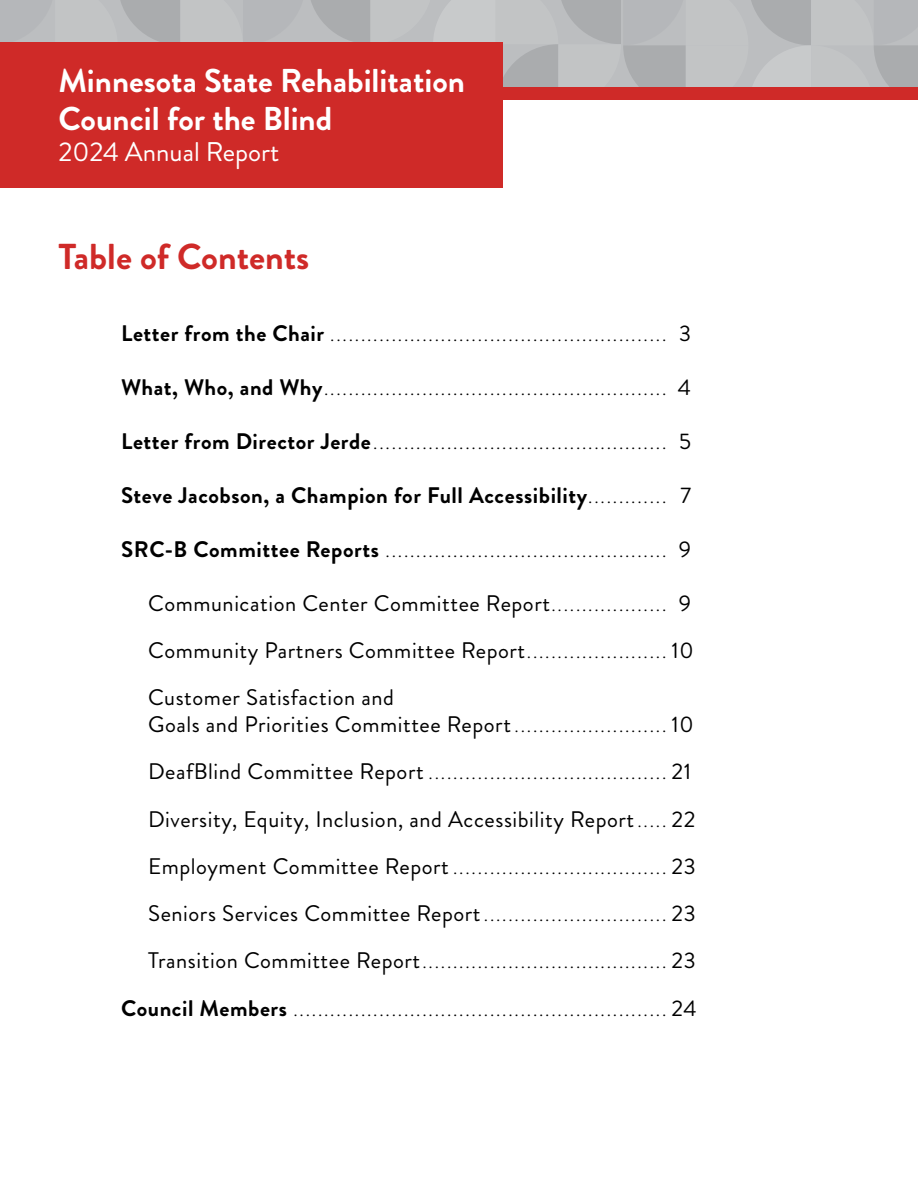
<style>
.page{position:relative;width:918px;height:1188px;background:#fff}
.page>*{position:absolute;margin:0;border:0;box-sizing:border-box;transform-origin:0 0}
.Page_Header_H2{font:700 36px "Brandon Grotesque";color:#cf2a28}
.t1{font:700 33px/38px "Brandon Grotesque";color:#fff}
.t2{font:27px "Brandon Grotesque";color:#fff}
.t3{font:300 22.5px "Brandon Grotesque";color:#000}
.t4{font:22.5px/27px "Brandon Grotesque";letter-spacing:.025em;color:#000}
.t5{font:700 22.5px "Brandon Grotesque";letter-spacing:.025em;color:#000}
.s1{font-weight:700}
.s2{font-weight:400}
.s3{font-weight:300}
</style>
<div class="page">
<div style="left:0;top:87px;width:918px;height:12px;background:#cf2a28"></div>
<svg style="left:0;top:0;width:918px;height:87px"></svg>
<div style="left:0;top:43px;width:502px;height:145px;background:#cf2a28"></div>
<h2 class="t1" style="left:59px;top:62px;width:408px">Minnesota State Rehabilitation<br>Council for the Blind</h2>
<p class="t2" style="left:59px;top:133px;width:222px">2024 Annual Report</p>
<h2 class="Page_Header_H2" style="left:59px;top:231px;width:252px">Table of Contents</h2>
<p class="t3" style="left:121px;top:317px;width:572px"><span class="s1">Letter from the Chair</span> ....................................................... <span class="s2">3</span></p>
<p class="t3" style="left:121px;top:371px;width:572px"><span class="s1">What, Who, and Why</span>........................................................ <span class="s2">4</span></p>
<p class="t3" style="left:121px;top:425px;width:572px"><span class="s1">Letter from Director Jerde</span>................................................ <span class="s2">5</span></p>
<p class="t5" style="left:121px;top:479px;width:572px">Steve Jacobson, a Champion for Full Accessibility<span class="s3">.............</span> <span class="s2">7</span></p>
<p class="t3" style="left:121px;top:533px;width:572px"><span class="s1">SRC-B Committee Reports</span> .............................................. <span class="s2">9</span></p>
<p class="t4" style="left:148px;top:590px;width:545px">Communication Center Committee Report<span class="s3">...................</span> 9</p>
<p class="t4" style="left:148px;top:637px;width:547px">Community Partners Committee Report<span class="s3">.......................</span> 10</p>
<p class="t4" style="left:148px;top:684px;width:547px">Customer Satisfaction and<br>Goals and Priorities Committee Report<span class="s3">.........................</span> 10</p>
<p class="t3" style="left:148px;top:756px;width:545px"><span class="s2">DeafBlind Committee Report</span> ....................................... <span class="s2">21</span></p>
<p class="t4" style="left:148px;top:806px;width:549px">Diversity, Equity, Inclusion, and Accessibility Report<span class="s3">.....</span> 22</p>
<p class="t3" style="left:148px;top:851px;width:549px"><span class="s2">Employment Committee Report</span>................................... <span class="s2">23</span></p>
<p class="t4" style="left:148px;top:900px;width:549px">Seniors Services Committee Report<span class="s3">..............................</span> 23</p>
<p class="t3" style="left:148px;top:945px;width:549px"><span class="s2">Transition Committee Report</span>........................................ <span class="s2">23</span></p>
<p class="t3" style="left:121px;top:992px;width:577px"><span class="s1">Council Members</span> ............................................................. <span class="s2">24</span></p>
</div>
